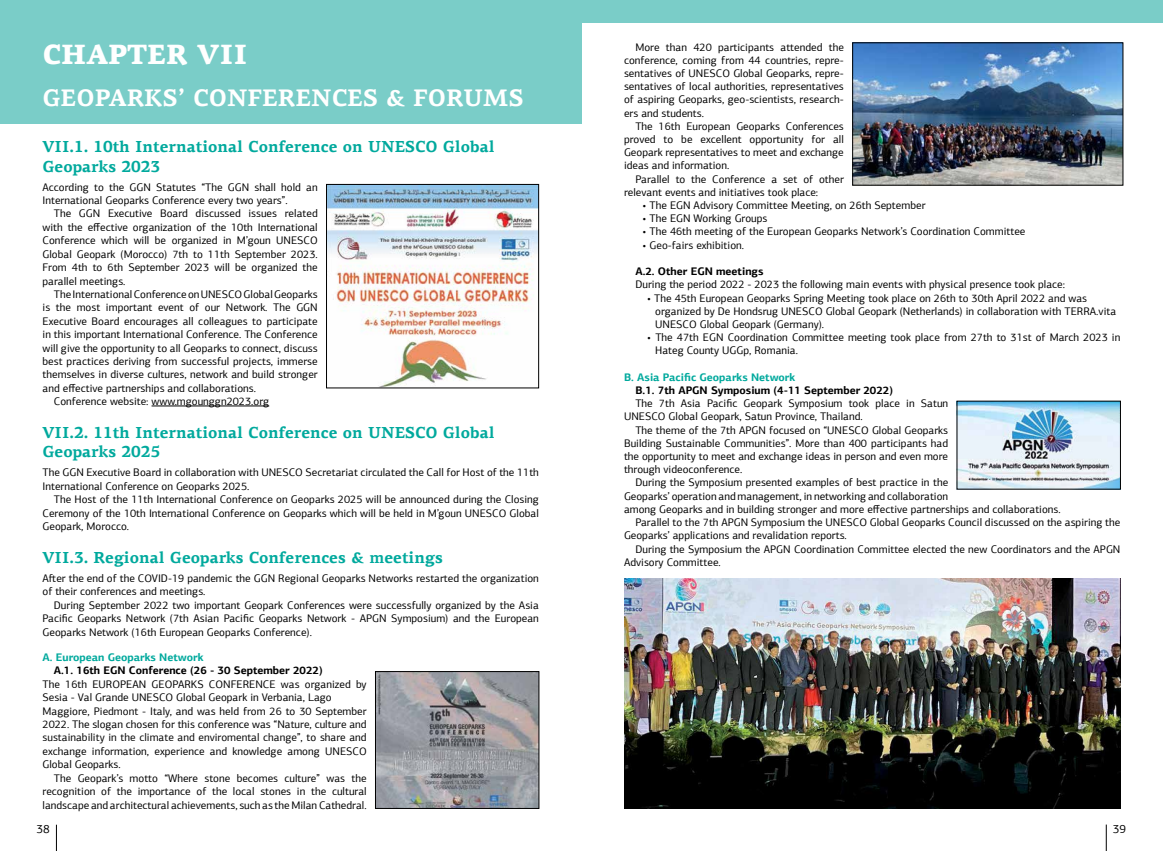
<style>
.page{position:relative;width:1163px;height:851px;background:#fff}
.page>*{position:absolute;margin:0;border:0;box-sizing:border-box;transform-origin:0 0}
.t1{font:900 28px "PF Agora Serif Pro";color:#fff}
.t2{font:700 24px "PF Agora Serif Pro";color:#fff}
.t3{font:700 16px/19.4px "PF Agora Serif Pro";color:#00a99d}
.t4{font:12px "PF Agora Sans Pro";color:#000}
.t5{font:11px/13.4px "PF Agora Sans Pro";color:#000}
.t6{font:700 11px "PF Agora Sans Pro";color:#000}
.t7{font:700 11px "PF Agora Sans Pro";color:#00a99d}
.t8{font:11px "PF Agora Sans Pro";color:#050505}
.s1{color:#050505}
.s2{font-family:"PF Agora Serif Pro"}
.s3{font-family:"PF Agora Serif Pro";color:#000}
</style>
<div class="page">
<svg style="left:56px;top:824px;width:1px;height:26px"></svg>
<svg style="left:1105px;top:824px;width:1px;height:26px"></svg>
<div style="left:0;top:0;width:581px;height:124px;background:#7acdc8"></div>
<div style="left:0;top:0;width:1162px;height:23px;background:#7acdc8"></div>
<hr style="left:151px;top:405px;width:118px;height:1px;background:#000">
<img style="left:328px;top:186px;width:209px;height:200px">
<div style="left:326px;top:184px;width:213px;height:204px;border:1px solid #000"></div>
<img style="left:377px;top:673px;width:160px;height:133px">
<div style="left:375px;top:671px;width:164px;height:137px;border:1px solid #000"></div>
<img style="left:854px;top:45px;width:266px;height:138px">
<img style="left:958px;top:403px;width:160px;height:84px">
<img style="left:624px;top:578px;width:496px;height:230px">
<h1 class="t1" style="left:43px;top:36px;width:206px">CHAPTER VII</h1>
<h2 class="t2" style="left:43px;top:83px;width:482px">GEOPARKS’ CONFERENCES &amp; FORUMS</h2>
<h3 class="t3" style="left:43px;top:137px;width:453px">VII.1. 10th International Conference on UNESCO Global<br>Geoparks 2023</h3>
<p class="t5" style="left:43px;top:180px;width:277px">According to the GGN Statutes “The GGN shall hold an<br>International Geoparks Conference every two years”.</p>
<p class="t5" style="left:43px;top:207px;width:277px;text-align:justify;text-indent:11px">The GGN Executive Board discussed issues related with the effective organization of the 10th International Conference which will be organized in M’goun UNESCO Global Geopark (Morocco) 7th to 11th September 2023.<br>From 4th to 6th September 2023 will be organized the parallel meetings.</p>
<p class="t5" style="left:54px;top:287px;width:265px">The International Conference on UNESCO Global Geoparks</p>
<p class="t5" style="left:43px;top:301px;width:277px">is the most important event of our Network. The GGN</p>
<p class="t5" style="left:43px;top:314px;width:277px">Executive Board encourages all colleagues to participate</p>
<p class="t5" style="left:43px;top:327px;width:277px">in this important International Conference. The Conference</p>
<p class="t5" style="left:43px;top:341px;width:277px">will give the opportunity to all Geoparks to connect, discuss</p>
<p class="t5" style="left:43px;top:354px;width:277px">best practices deriving from successful projects, immerse</p>
<p class="t5" style="left:43px;top:368px;width:277px">themselves in diverse cultures, network and build stronger</p>
<p class="t5" style="left:43px;top:381px;width:215px">and effective partnerships and collaborations.</p>
<p class="t5" style="left:54px;top:394px;width:217px">Conference website: www.mgounggn2023.org</p>
<h3 class="t3" style="left:43px;top:423px;width:453px">VII.2. 11th International Conference on UNESCO Global<br>Geoparks 2025</h3>
<p class="t5" style="left:43px;top:466px;width:498px">The GGN Executive Board in collaboration with UNESCO Secretariat circulated the Call for Host of the 11th<br>International Conference on Geoparks 2025.</p>
<p class="t5" style="left:43px;top:492px;width:498px;text-align:justify;text-indent:11px">The Host of the 11th International Conference on Geoparks 2025 will be announced during the Closing Ceremony of the 10th International Conference on Geoparks which will be held in M’goun UNESCO Global Geopark, Morocco.</p>
<h3 class="t3" style="left:43px;top:548px;width:402px">VII.3. Regional Geoparks Conferences &amp; meetings</h3>
<p class="t5" style="left:43px;top:571px;width:498px">After the end of the COVID-19 pandemic the GGN Regional Geoparks Networks restarted the organization of their conferences and meetings.</p>
<p class="t5" style="left:43px;top:598px;width:498px;text-align:justify;text-indent:11px">During September 2022 two important Geopark Conferences were successfully organized by the Asia Pacific Geoparks Network (7th Asian Pacific Geoparks Network - APGN Symposium) and the European Geoparks Network (16th European Geoparks Conference).</p>
<p class="t7" style="left:43px;top:650px;width:162px">A. European Geoparks Network</p>
<p class="t6" style="left:54px;top:663px;width:270px">A.1. 16th EGN Conference (26 - 30 September 2022)</p>
<p class="t5" style="left:43px;top:677px;width:325px">Τhe 16th EUROPEAN GEOPARKS CONFERENCE was organized by Sesia - Val Grande UNESCO Global Geopark in Verbania, Lago Maggiore<span class="s1">, Piedmont - Italy</span>, and was held from 26 to 30 September 2022. The slogan chosen for this conference was “<span class="s1">Nature, culture and sustainability in the climate and enviromental change</span>”, to share and exchange information, experience and knowledge among UNESCO Global Geoparks.</p>
<p class="t5" style="left:43px;top:771px;width:325px;text-align:justify;text-indent:11px">The Geopark’s motto “Where stone becomes culture” was the recognition of the importance of the local stones in the cultural landscape and architectural achievements, such as the Milan Cathedral.</p>
<p class="t5" style="left:624px;top:40px;width:221px;text-align:justify;text-indent:11px">More than 420 participants attended the conference, coming from 44 countries, repre&shy;sentatives of UNESCO Global Geoparks, repre&shy;sentatives of local authorities, representatives of aspiring Geoparks, geo-scientists, research&shy;ers and students.</p>
<p class="t5" style="left:624px;top:119px;width:221px;text-align:justify;text-indent:11px">The 16th European Geoparks Conferences proved to be excellent opportunity for all Geopark representatives to meet and exchange ideas and information.</p>
<p class="t5" style="left:624px;top:172px;width:221px;text-indent:11px">Parallel to the Conference a set of other relevant events and initiatives took place:</p>
<p class="t5" style="left:642px;top:198px;width:285px"><span class="s2">•</span> The EGN Advisory Committee Meeting, on 26th September</p>
<p class="t5" style="left:642px;top:212px;width:127px"><span class="s2">•</span> The EGN Working Groups</p>
<p class="t5" style="left:642px;top:225px;width:385px"><span class="s2">•</span> The 46th meeting of the European Geoparks Network’s Coordination Committee</p>
<p class="t8" style="left:642px;top:238px;width:103px"><span class="s3">•</span> Geo-fairs exhibition.</p>
<p class="t6" style="left:635px;top:264px;width:130px">A.2. Other EGN meetings</p>
<p class="t5" style="left:635px;top:278px;width:431px">During the period 2022 - 2023 the following main events with physical presence took place:</p>
<p class="t5" style="left:655px;top:291px;width:462px;text-indent:-9px"><span class="s2">•</span> The 45th European Geoparks Spring Meeting took place on 26th to 30th April 2022 and was organized by De Hondsrug UNESCO Global Geopark (Netherlands) in collaboration with TERRA.vita<br>UNESCO Global Geopark (Germany).</p>
<p class="t5" style="left:655px;top:331px;width:466px;text-indent:-9px"><span class="s2">•</span> The 47th EGN Coordination Committee meeting took place from 27th to 31st of March 2023 in<br>Hateg County UGGp, Romania.</p>
<p class="t7" style="left:624px;top:370px;width:173px">B. Asia Pacific Geoparks Network</p>
<p class="t6" style="left:635px;top:383px;width:259px">B.1. 7th APGN Symposium (4-11 September 2022)</p>
<p class="t5" style="left:624px;top:397px;width:325px;text-indent:11px">The 7th Asia Pacific Geopark Symposium took place in Satun<br>UNESCO Global Geopark, Satun Province, Thailand.</p>
<p class="t5" style="left:624px;top:423px;width:325px;text-align:justify;text-indent:11px">The theme of the 7th APGN focused on “UNESCO Global Geoparks Building Sustainable Communities”. More than 400 participants had the opportunity to meet and exchange ideas in person and even more through videoconference.</p>
<p class="t5" style="left:635px;top:476px;width:314px">During the Symposium presented examples of best practice in the</p>
<p class="t5" style="left:624px;top:489px;width:325px">Geoparks’ operation and management, in networking and collaboration</p>
<p class="t5" style="left:624px;top:502px;width:438px">among Geoparks and in building stronger and more effective partnerships and collaborations.</p>
<p class="t5" style="left:635px;top:515px;width:486px">Parallel to the 7th APGN Symposium the UNESCO Global Geoparks Council discussed on the aspiring the</p>
<p class="t5" style="left:624px;top:528px;width:224px">Geoparks’ applications and revalidation reports.</p>
<p class="t5" style="left:635px;top:542px;width:486px">During the Symposium the APGN Coordination Committee elected the new Coordinators and the APGN</p>
<p class="t5" style="left:624px;top:555px;width:98px">Advisory Committee.</p>
<p class="t4" style="left:36px;top:821px;width:15px">38</p>
<p class="t4" style="left:1112px;top:821px;width:15px">39</p>
</div>
